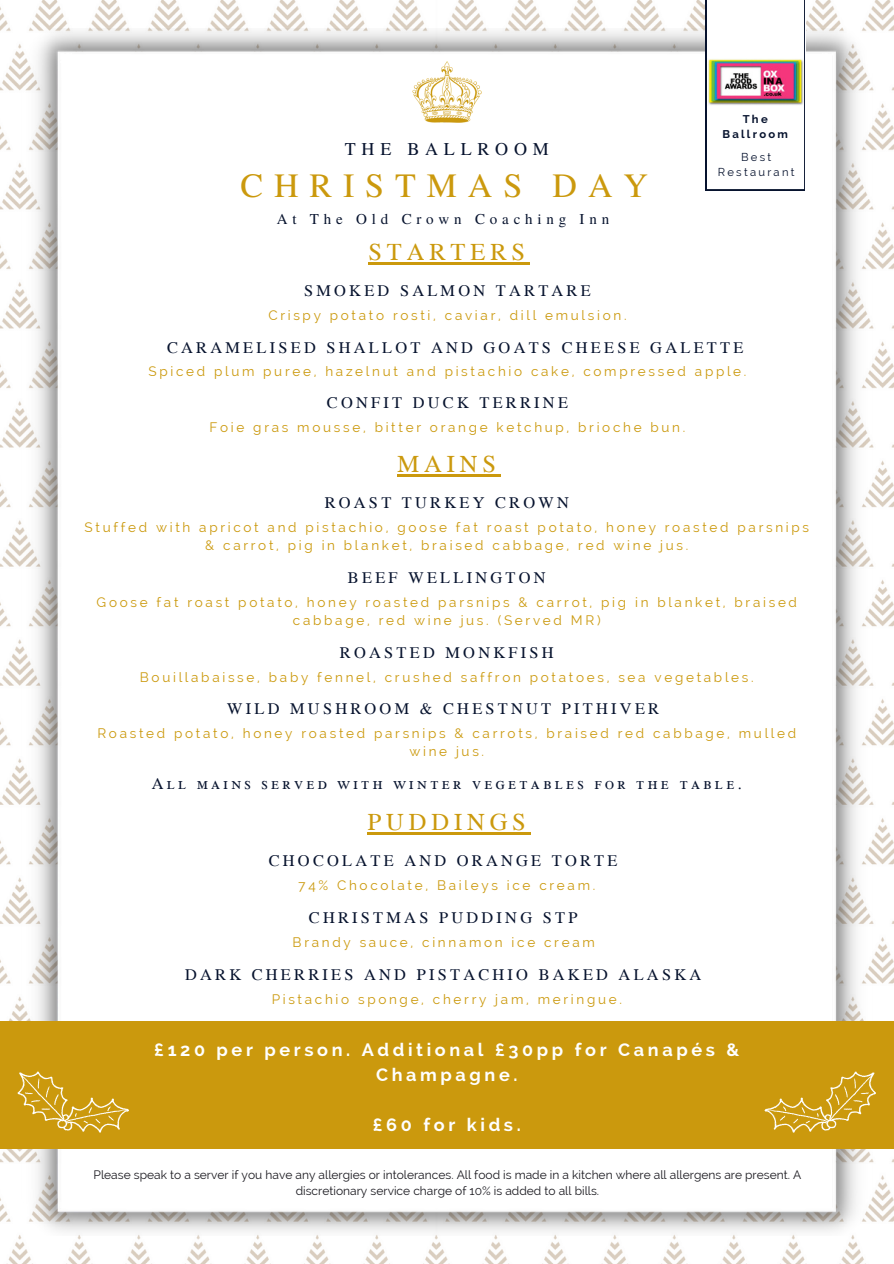
<style>
.page{position:relative;width:894px;height:1264px;background:#fff}
.page>*{position:absolute;margin:0;border:0;box-sizing:border-box;transform-origin:0 0}
.t1{font:34.05px "Te X Gyre Termes";letter-spacing:.32em;color:#cb990d}
.t2{font:24.45px "Times Roman SCOSF";letter-spacing:.2em;color:#cb990d}
.t3{font:700 18px/24.8px "Raleway";letter-spacing:.2em;color:#fff;text-align:center}
.t4{font:18px "Te X Gyre Termes";letter-spacing:.32em;color:#07132e}
.t5{font:16.35px "Times Roman SCOSF";letter-spacing:.2em;color:#07132e}
.t6{font:15px "Te X Gyre Termes";letter-spacing:.32em;color:#07132e}
.t7{font:13.5px/18px "Raleway";letter-spacing:.2em;color:#cb990d;text-align:center}
.t8{font:12px/16px "Raleway";color:#1b1a20;text-align:center}
.t9{font:11.25px "Raleway";letter-spacing:.2em;color:#07132e}
.t10{font:700 11.25px/15px "Raleway";letter-spacing:.2em;color:#07132e;text-align:center}
</style>
<div class="page">
<img style="left:0;top:0;width:893px;height:1263px">
<img style="left:21px;top:28px;width:851px;height:1207px">
<img style="left:407px;top:59px;width:78px;height:64px">
<svg style="left:705px;top:0;width:99px;height:190px"></svg>
<img style="left:707px;top:59px;width:96px;height:46px">
<hr style="left:397px;top:474px;width:104px;height:2px;background:#cb990d">
<hr style="left:368px;top:262px;width:162px;height:2px;background:#cb990d">
<hr style="left:367px;top:832px;width:163px;height:2px;background:#cb990d">
<div style="left:0;top:1021px;width:893px;height:127px;background:#cb990d"></div>
<svg style="left:17px;top:1071px;width:112px;height:61px"></svg>
<svg style="left:764px;top:1071px;width:112px;height:61px"></svg>
<h3 class="t4" style="left:345px;top:135px;width:205px">THE BALLROOM</h3>
<h1 class="t1" style="left:240px;top:161px;width:409px">CHRISTMAS DAY</h1>
<p class="t6" style="left:277px;top:208px;width:334px">At The Old Crown Coaching Inn</p>
<h2 class="t2" style="left:368px;top:238px;width:158px">STARTERS</h2>
<h5 class="t5" style="left:304px;top:281px;width:288px">SMOKED SALMON TARTARE</h5>
<h1 class="t7" style="left:268px;top:306px;width:359px">Crispy potato rosti, caviar, dill emulsion.</h1>
<p class="t10" style="left:722px;top:112px;width:67px">The<br>Ballroom</p>
<p class="t9" style="left:740px;top:150px;width:32px">Best</p>
<p class="t9" style="left:717px;top:165px;width:78px">Restaurant</p>
<h2 class="t5" style="left:167px;top:338px;width:577px">CARAMELISED SHALLOT AND GOATS CHEESE GALETTE</h2>
<h5 class="t7" style="left:148px;top:362px;width:599px">Spiced plum puree, hazelnut and pistachio cake, compressed apple.</h5>
<h2 class="t5" style="left:327px;top:393px;width:242px">CONFIT DUCK TERRINE</h2>
<h5 class="t7" style="left:209px;top:418px;width:477px">Foie gras mousse, bitter orange ketchup, brioche bun.</h5>
<p class="t2" style="left:397px;top:450px;width:100px">MAINS</p>
<h2 class="t5" style="left:324px;top:493px;width:246px">ROAST TURKEY CROWN</h2>
<h5 class="t7" style="left:84px;top:518px;width:725px">Stuffed with apricot and pistachio, goose fat roast potato, honey roasted parsnips &amp; carrot, pig in blanket, braised cabbage, red wine jus.</h5>
<h2 class="t5" style="left:348px;top:568px;width:199px">BEEF WELLINGTON</h2>
<h5 class="t7" style="left:96px;top:593px;width:701px">Goose fat roast potato, honey roasted parsnips &amp; carrot, pig in blanket, braised cabbage, red wine jus. (Served MR)</h5>
<h2 class="t5" style="left:340px;top:643px;width:215px">ROASTED MONKFISH</h2>
<h5 class="t7" style="left:140px;top:668px;width:615px">Bouillabaisse, baby fennel, crushed saffron potatoes, sea vegetables.</h5>
<h2 class="t5" style="left:227px;top:699px;width:433px">WILD MUSHROOM &amp; CHESTNUT PITHIVER</h2>
<h5 class="t7" style="left:97px;top:724px;width:700px">Roasted potato, honey roasted parsnips &amp; carrots, braised red cabbage, mulled wine jus.</h5>
<h4 class="t5" style="left:152px;top:774px;width:591px">All mains served with winter vegetables for the table.</h4>
<h1 class="t2" style="left:367px;top:807px;width:160px">PUDDINGS</h1>
<h2 class="t5" style="left:269px;top:851px;width:350px">CHOCOLATE AND ORANGE TORTE</h2>
<h5 class="t7" style="left:298px;top:876px;width:298px">74% Chocolate, Baileys ice cream.</h5>
<h2 class="t5" style="left:309px;top:908px;width:270px">CHRISTMAS PUDDING STP</h2>
<h5 class="t7" style="left:292px;top:933px;width:303px">Brandy sauce, cinnamon ice cream</h5>
<p class="t5" style="left:185px;top:964px;width:517px">DARK CHERRIES AND PISTACHIO BAKED ALASKA</p>
<h2 class="t7" style="left:271px;top:989px;width:351px">Pistachio sponge, cherry jam, meringue.</h2>
<h5 class="t3" style="left:154px;top:1037px;width:586px">£120 per person. Additional £30pp for Canapés &amp;<br>Champagne.</h5>
<h3 class="t3" style="left:373px;top:1111px;width:149px">£60 for kids.</h3>
<h1 class="t8" style="left:94px;top:1166px;width:709px">Please speak to a server if you have any allergies or intolerances. All food is made in a kitchen where all allergens are present. A discretionary service charge of 10% is added to all bills.</h1>
</div>
